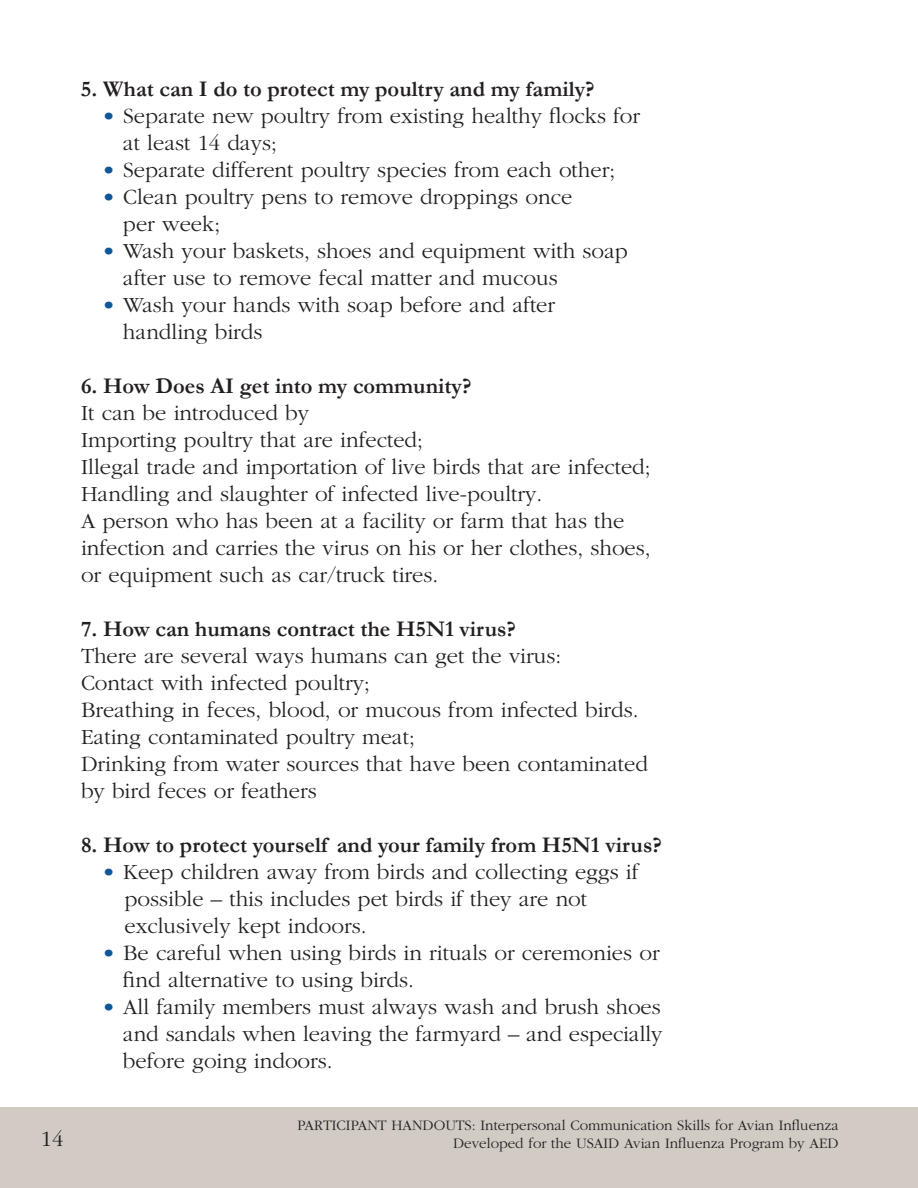
<style>
.page{position:relative;width:918px;height:1188px;background:#fff}
.page>*{position:absolute;margin:0;border:0;box-sizing:border-box;transform-origin:0 0}
.t1{font:300 22.5px/27px "Garamond";color:#231f20}
.t2{font:700 22.5px "Garamond";color:#231f20}
.t3{font:300 15px "Garamond";color:#231f20}
.s1{color:#10569b}
</style>
<div class="page">
<div style="left:0;top:1107px;width:918px;height:81px;background:#d1cbc4"></div>
<p class="t2" style="left:81px;top:76px;width:515px">5. What can I do to protect my poultry and my family?</p>
<p class="t1" style="left:123px;top:104px;width:519px;text-indent:-21px"><span class="s1">•</span> Separate new poultry from existing healthy flocks for at least 14 days;</p>
<p class="t1" style="left:102px;top:158px;width:515px"><span class="s1">•</span> Separate different poultry species from each other;</p>
<p class="t1" style="left:123px;top:185px;width:451px;text-indent:-21px"><span class="s1">•</span> Clean poultry pens to remove droppings once per week;</p>
<p class="t1" style="left:123px;top:239px;width:507px;text-indent:-21px"><span class="s1">•</span> Wash your baskets, shoes and equipment with soap after use to remove fecal matter and mucous</p>
<p class="t1" style="left:123px;top:293px;width:434px;text-indent:-21px"><span class="s1">•</span> Wash your hands with soap before and after handling birds</p>
<p class="t2" style="left:81px;top:373px;width:392px">6. How Does AI get into my community?</p>
<p class="t1" style="left:81px;top:401px;width:571px">It can be introduced by<br>Importing poultry that are infected;<br>Illegal trade and importation of live birds that are infected; Handling and slaughter of infected live-poultry.<br>A person who has been at a facility or farm that has the infection and carries the virus on his or her clothes, shoes, or equipment such as car/truck tires.</p>
<p class="t2" style="left:81px;top:616px;width:436px">7. How can humans contract the H5N1 virus?</p>
<p class="t1" style="left:81px;top:644px;width:568px">There are several ways humans can get the virus:<br>Contact with infected poultry;<br>Breathing in feces, blood, or mucous from infected birds.<br>Eating contaminated poultry meat;<br>Drinking from water sources that have been contaminated by bird feces or feathers</p>
<p class="t2" style="left:81px;top:832px;width:582px">8. How to protect yourself and your family from H5N1 virus?</p>
<p class="t1" style="left:124px;top:860px;width:515px;text-indent:-23px"><span class="s1">•</span> Keep children away from birds and collecting eggs if possible – this includes pet birds if they are not exclusively kept indoors.</p>
<p class="t1" style="left:123px;top:941px;width:538px;text-indent:-21px"><span class="s1">•</span> Be careful when using birds in rituals or ceremonies or find alternative to using birds.</p>
<p class="t1" style="left:123px;top:995px;width:541px;text-align:justify;text-indent:-21px"><span class="s1">•</span> All family members must always wash and brush shoes and sandals when leaving the farmyard – and especially before going indoors.</p>
<p class="t3" style="left:297px;top:1120px;width:543px">PARTICIPANT HANDOUTS: Interpersonal Communication Skills for Avian Influenza</p>
<p class="t3" style="left:646px;top:1120px;width:194px">Facilitator Manual: SESSION 2</p>
<p class="t1" style="left:41px;top:1127px;width:24px">14</p>
<p class="t3" style="left:453px;top:1138px;width:387px">Developed for the USAID Avian Influenza Program by AED</p>
</div>
